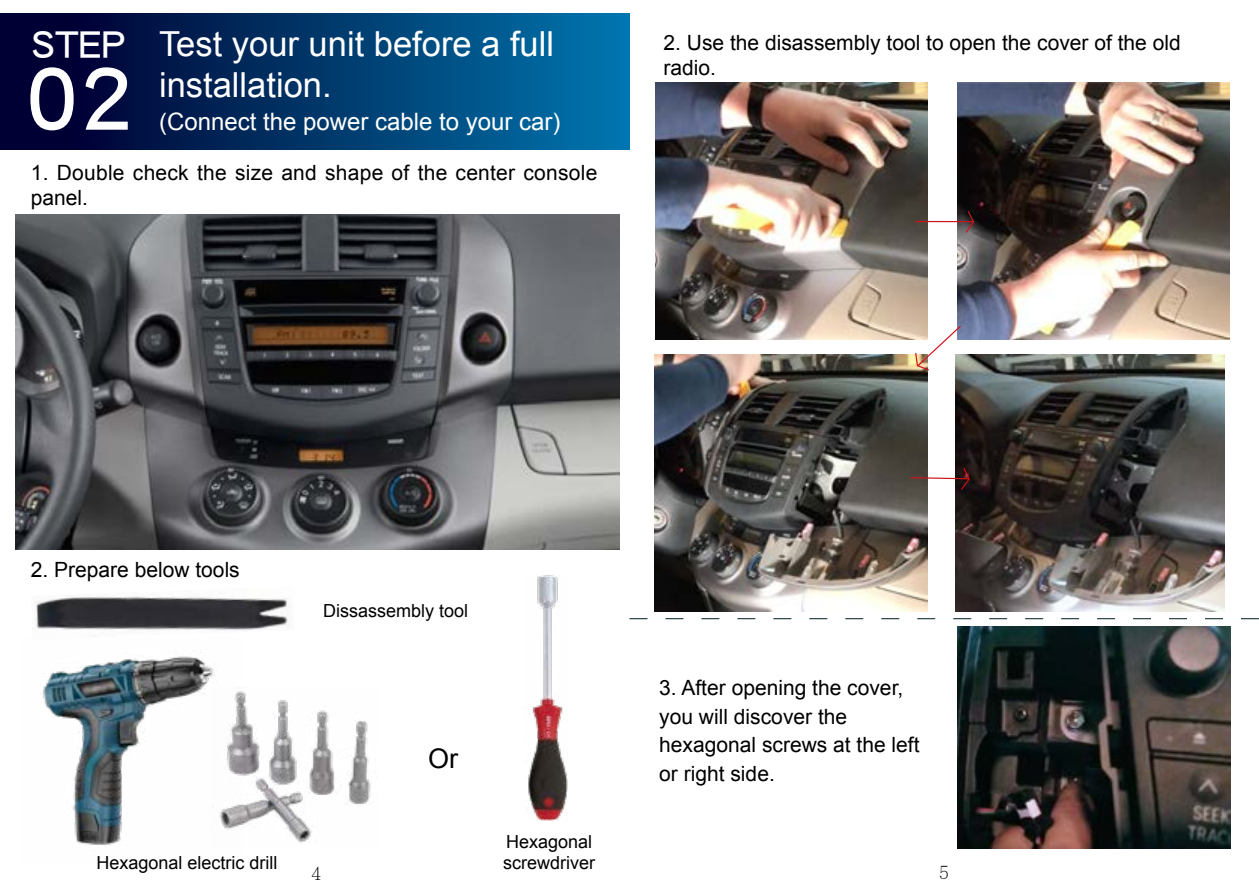
<style>
.page{position:relative;width:1259px;height:893px;background:#fff}
.page>*{position:absolute;margin:0;border:0;box-sizing:border-box;transform-origin:0 0}
.t1{font:84px "Li Hei Pro";color:#fff}
.t2{font:36px "Li Hei Pro";color:#fff}
.t3{font:34.5px/41.4px "Arial";color:#fff}
.t4{font:27px "Arial";color:#000}
.t5{font:24px "Arial";color:#fff}
.t6{font:21px/28.5px "Arial";color:#000}
.t7{font:18px "Arial";color:#000}
.t8{font:300 18px "Adobe Ming Std";color:#000}
</style>
<div class="page">
<div style="left:1px;top:14px;width:629px;height:136px;background:linear-gradient(to right,#000027,#0076ad)"></div>
<img style="left:16px;top:215px;width:603px;height:334px">
<img style="left:655px;top:83px;width:272px;height:257px">
<img style="left:957px;top:83px;width:272px;height:257px">
<img style="left:654px;top:355px;width:273px;height:256px">
<img style="left:528px;top:575px;width:39px;height:246px">
<img style="left:42px;top:652px;width:173px;height:193px">
<img style="left:211px;top:687px;width:160px;height:158px">
<img style="left:35px;top:596px;width:253px;height:35px">
<img style="left:956px;top:355px;width:269px;height:256px">
<svg style="left:914px;top:209px;width:61px;height:25px"></svg>
<svg style="left:914px;top:324px;width:48px;height:47px"></svg>
<svg style="left:909px;top:467px;width:62px;height:24px"></svg>
<img style="left:957px;top:626px;width:273px;height:222px">
<svg style="left:629px;top:618px;width:630px;height:1px"></svg>
<h2 class="t2" style="left:31px;top:27px;width:96px">STEP</h2>
<h1 class="t1" style="left:25px;top:58px;width:111px">02</h1>
<h3 class="t3" style="left:159px;top:23px;width:397px">Test your unit before a full installation.</h3>
<p class="t5" style="left:159px;top:105px;width:403px">(Connect the power cable to your car)</p>
<p class="t6" style="left:31px;top:160px;width:568px;line-height:25.2px">1. Double check the size and shape of the center console panel.</p>
<p class="t6" style="left:663px;top:30px;width:519px;line-height:25.2px">2. Use the disassembly tool to open the cover of the old radio.</p>
<p class="t6" style="left:31px;top:556px;width:210px">2. Prepare below tools</p>
<p class="t7" style="left:323px;top:599px;width:147px">Dissassembly tool</p>
<p class="t4" style="left:428px;top:740px;width:31px">Or</p>
<p class="t7" style="left:506px;top:830px;width:88px">Hexagonal</p>
<p class="t6" style="left:659px;top:674px;width:262px">3. After opening the cover, you will discover the hexagonal screws at the left or right side.</p>
<p class="t7" style="left:96px;top:851px;width:183px">Hexagonal electric drill</p>
<p class="t7" style="left:503px;top:851px;width:93px">screwdriver</p>
<p class="t8" style="left:312px;top:864px;width:11px">4</p>
<p class="t8" style="left:939px;top:862px;width:11px">5</p>
</div>
